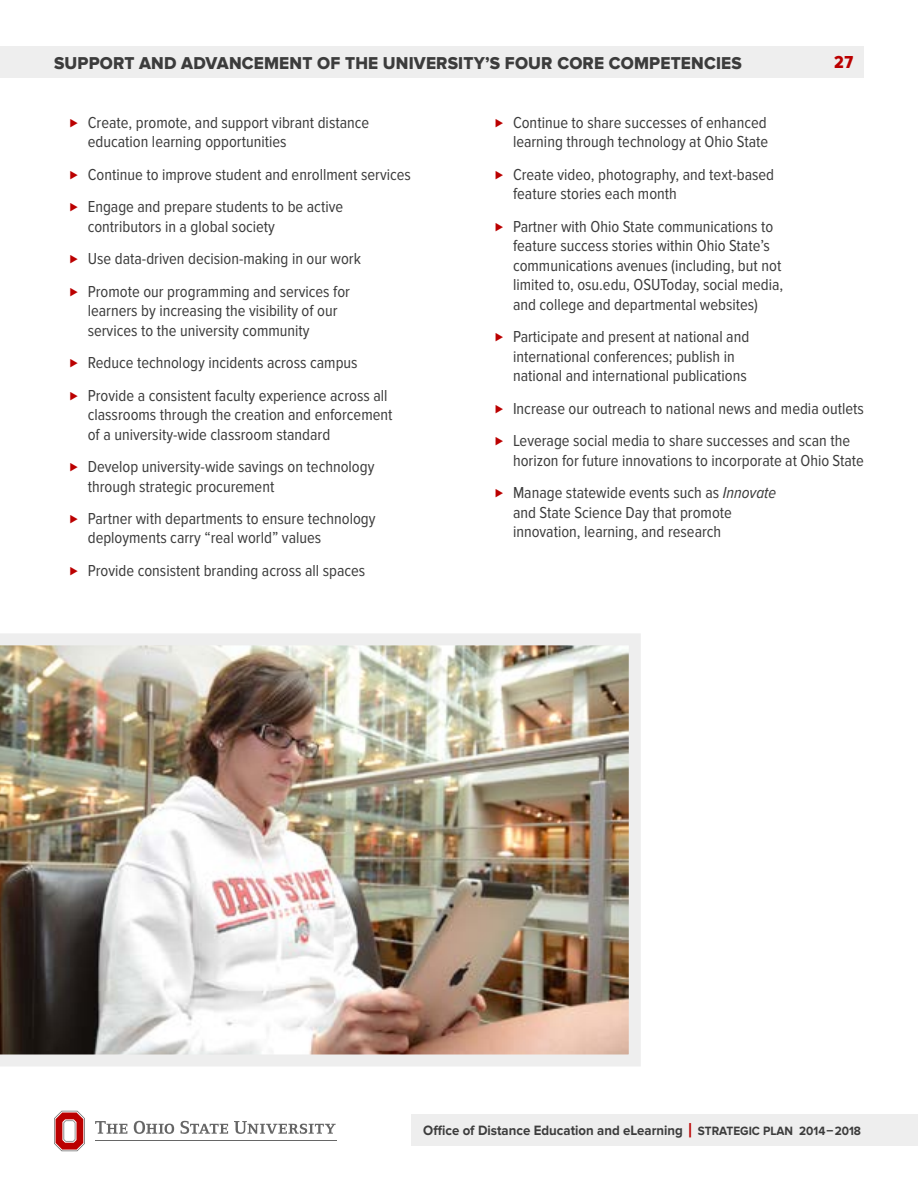
<style>
.page{position:relative;width:918px;height:1188px;background:#fff}
.page>*{position:absolute;margin:0;border:0;box-sizing:border-box;transform-origin:0 0}
.t1{font:18px "Proxima Nova Cond Extrabld";color:#b00}
.t2{font:17.85px "Proxima Nova Extrabld";letter-spacing:.01em;color:#3c3c3c;scale:.96 1}
.t3{font:16.5px/19.5px "Proxima Nova Cond";color:#3c3c3c}
.t4{font:700 14.1px "Proxima Nova";color:#3c3c3c;scale:.94 1}
.s1{font-style:italic}
.s2{font-size:20.25px;color:#b00}
.s3{font-size:12.45px}
</style>
<div class="page">
<div style="left:0;top:46px;width:864px;height:31px;background:#eee"></div>
<hr style="left:95px;top:1141px;width:241px;height:1px;background:#666">
<svg style="left:54px;top:1111px;width:31px;height:40px"></svg>
<svg style="left:95px;top:1121px;width:32px;height:13px"></svg>
<svg style="left:134px;top:1121px;width:40px;height:13px"></svg>
<svg style="left:181px;top:1121px;width:47px;height:13px"></svg>
<svg style="left:234px;top:1121px;width:102px;height:13px"></svg>
<div style="left:411px;top:1114px;width:507px;height:31px;background:#eee"></div>
<img style="left:0;top:633px;width:641px;height:433px">
<p class="t2" style="left:54px;top:53px;width:717px">SUPPORT AND ADVANCEMENT OF THE UNIVERSITY’S FOUR CORE COMPETENCIES</p>
<p class="t1" style="left:834px;top:52px;width:21px">27</p>
<p class="t3" style="left:88px;top:113px;width:283px">Create, promote, and support vibrant distance education learning opportunities</p>
<p class="t3" style="left:88px;top:158px;width:325px;line-height:32.4px">Continue to improve student and enrollment services<br>Engage and prepare students to be active</p>
<p class="t3" style="left:88px;top:210px;width:275px;line-height:32.4px">contributors in a global society<br>Use data-driven decision-making in our work<br>Promote our programming and services for</p>
<p class="t3" style="left:88px;top:301px;width:251px">learners by increasing the visibility of our services to the university community</p>
<p class="t3" style="left:88px;top:347px;width:301px;line-height:32.4px">Reduce technology incidents across campus<br>Provide a consistent faculty experience across all</p>
<p class="t3" style="left:88px;top:405px;width:306px">classrooms through the creation and enforcement of a university-wide classroom standard</p>
<p class="t3" style="left:88px;top:457px;width:288px">Develop university-wide savings on technology through strategic procurement</p>
<p class="t3" style="left:88px;top:509px;width:289px">Partner with departments to ensure technology deployments carry “real world” values</p>
<p class="t3" style="left:88px;top:561px;width:279px">Provide consistent branding across all spaces</p>
<p class="t3" style="left:513px;top:113px;width:257px">Continue to share successes of enhanced learning through technology at Ohio State</p>
<p class="t3" style="left:513px;top:165px;width:263px">Create video, photography, and text-based feature stories each month</p>
<p class="t3" style="left:513px;top:217px;width:272px">Partner with Ohio State communications to feature success stories within Ohio State’s communications avenues (including, but not limited to, osu.edu, OSUToday, social media, and college and departmental websites)</p>
<p class="t3" style="left:513px;top:327px;width:238px">Participate and present at national and international conferences; publish in national and international publications</p>
<p class="t3" style="left:513px;top:392px;width:352px;line-height:32.4px">Increase our outreach to national news and media outlets<br>Leverage social media to share successes and scan the</p>
<p class="t3" style="left:513px;top:444px;width:353px;line-height:32.4px">horizon for future innovations to incorporate at Ohio State<br>Manage statewide events such as <span class="s1">Innovate</span></p>
<p class="t3" style="left:513px;top:503px;width:220px">and State Science Day that promote innovation, learning, and research</p>
<p class="t4" style="left:423px;top:1122px;width:467px">Office of Distance Education and eLearning <span class="s2">|</span> <span class="s3">Strategic Plan 2014–2018</span></p>
</div>
